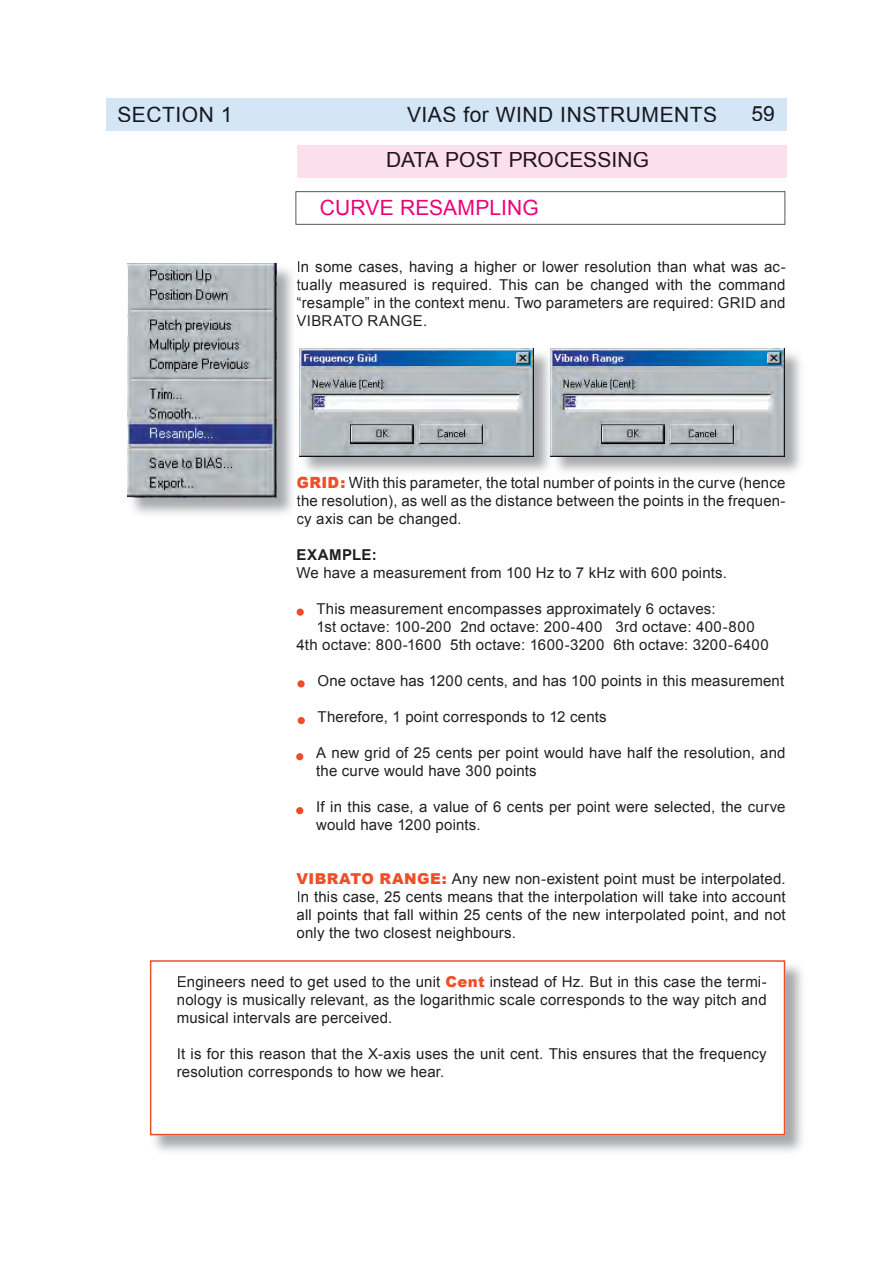
<style>
.page{position:relative;width:893px;height:1263px;background:#fff}
.page>*{position:absolute;margin:0;border:0;box-sizing:border-box;transform-origin:0 0}
.t1{font:21px "Arial";letter-spacing:.025em;color:#16181f}
.t2{font:21px "Arial";color:#23151a}
.t3{font:21px "Arial";letter-spacing:.01em;color:#ed0278}
.t4{font:15px/18px "Arial";letter-spacing:.01em;color:#231f20;text-align:justify}
.t5{font:700 15px "Arial";letter-spacing:.025em;color:#231f20}
.s1{font-weight:900;color:#f04e29}
</style>
<div class="page">
<div style="left:106px;top:98px;width:681px;height:33px;background:#d4e5f5"></div>
<div style="left:298px;top:145px;width:489px;height:33px;background:#fbdfeb"></div>
<svg style="left:296px;top:191px;width:489px;height:34px"></svg>
<img style="left:127px;top:263px;width:170px;height:251px">
<svg style="left:297px;top:280px;width:1px;height:38px"></svg>
<img style="left:128px;top:264px;width:148px;height:233px">
<img style="left:299px;top:348px;width:502px;height:129px">
<img style="left:299px;top:477px;width:38px;height:1px">
<img style="left:349px;top:477px;width:397px;height:1px">
<img style="left:299px;top:348px;width:234px;height:108px">
<img style="left:550px;top:348px;width:5px;height:129px">
<img style="left:551px;top:348px;width:233px;height:108px">
<div style="left:297px;top:608px;width:7px;height:8px;background:#f04c27;border-radius:50%"></div>
<div style="left:296px;top:807px;width:7px;height:7px;background:#f04c27;border-radius:50%"></div>
<div style="left:296px;top:753px;width:7px;height:7px;background:#f04c27;border-radius:50%"></div>
<div style="left:298px;top:717px;width:7px;height:7px;background:#f04c27;border-radius:50%"></div>
<div style="left:297px;top:680px;width:8px;height:7px;background:#f04c27;border-radius:50%"></div>
<img style="left:150px;top:960px;width:652px;height:192px">
<svg style="left:150px;top:960px;width:635px;height:175px"></svg>
<div style="left:178px;top:976px;width:263px;height:14px;background:#fff"></div>
<div style="left:485px;top:976px;width:281px;height:11px;background:#fff"></div>
<div style="left:178px;top:994px;width:589px;height:14px;background:#fff"></div>
<div style="left:178px;top:1012px;width:214px;height:14px;background:#fff"></div>
<div style="left:178px;top:1048px;width:589px;height:14px;background:#fff"></div>
<div style="left:178px;top:1066px;width:266px;height:14px;background:#fff"></div>
<h1 class="t1" style="left:117px;top:100px;width:117px">SECTION 1</h1>
<h1 class="t1" style="left:407px;top:100px;width:312px">VIAS for WIND INSTRUMENTS</h1>
<h1 class="t1" style="left:752px;top:99px;width:25px">59</h1>
<h1 class="t2" style="left:386px;top:146px;width:264px">DATA POST PROCESSING</h1>
<h1 class="t3" style="left:320px;top:194px;width:220px">CURVE RESAMPLING</h1>
<p class="t4" style="left:297px;top:257px;width:491px">In some cases, having a higher or lower resolution than what was ac&shy;tually measured is required. This can be changed with the command “resample” in the context menu. Two parameters are required: GRID and VIBRATO RANGE.</p>
<p class="t4" style="left:297px;top:473px;width:491px"><span class="s1">GRID:</span> With this parameter, the total number of points in the curve (hence the resolution), as well as the distance between the points in the frequen&shy;cy axis can be changed.</p>
<p class="t5" style="left:297px;top:544px;width:82px">EXAMPLE:</p>
<p class="t4" style="left:297px;top:563px;width:432px">We have a measurement from 100 Hz to 7 kHz with 600 points.</p>
<p class="t4" style="left:317px;top:599px;width:401px">This measurement encompasses approximately 6 octaves:</p>
<p class="t4" style="left:317px;top:617px;width:440px">1st octave: 100-200 2nd octave: 200-400 3rd octave: 400-800</p>
<p class="t4" style="left:297px;top:635px;width:474px">4th octave: 800-1600 5th octave: 1600-3200 6th octave: 3200-6400</p>
<p class="t4" style="left:317px;top:671px;width:468px">One octave has 1200 cents, and has 100 points in this measurement</p>
<p class="t4" style="left:318px;top:707px;width:291px">Therefore, 1 point corresponds to 12 cents</p>
<p class="t4" style="left:316px;top:743px;width:471px">A new grid of 25 cents per point would have half the resolution, and the curve would have 300 points</p>
<p class="t4" style="left:316px;top:797px;width:471px">If in this case, a value of 6 cents per point were selected, the curve would have 1200 points.</p>
<p class="t4" style="left:297px;top:869px;width:491px"><span class="s1">VIBRATO RANGE:</span> Any new non-existent point must be interpolated.<br>In this case, 25 cents means that the interpolation will take into account all points that fall within 25 cents of the new interpolated point, and not only the two closest neighbours.</p>
<p class="t4" style="left:177px;top:973px;width:591px">Engineers need to get used to the unit <span class="s1">Cent</span> instead of Hz. But in this case the termi&shy;nology is musically relevant, as the logarithmic scale corresponds to the way pitch and musical intervals are perceived.</p>
<p class="t4" style="left:177px;top:1045px;width:591px">It is for this reason that the X-axis uses the unit cent. This ensures that the frequency resolution corresponds to how we hear.</p>
</div>
